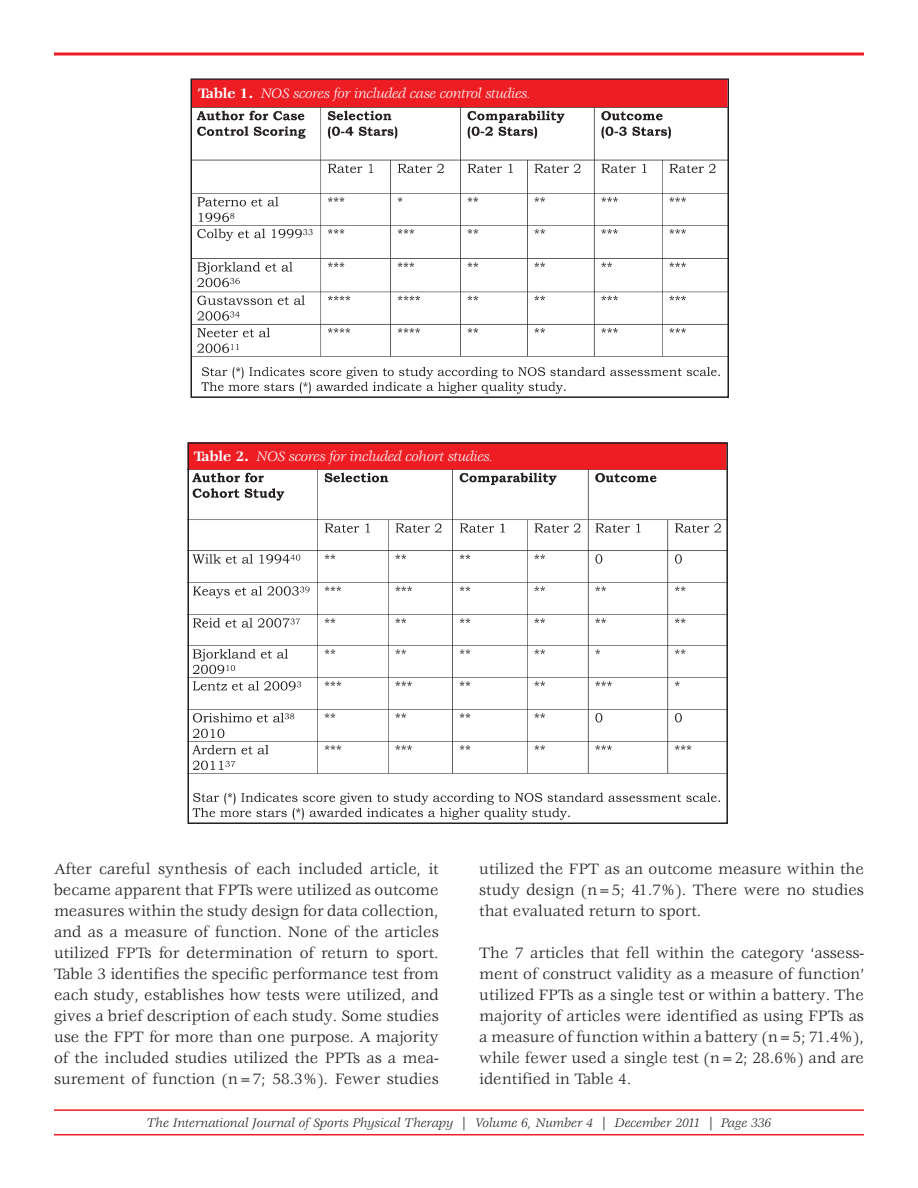
<style>
.page{position:relative;width:918px;height:1188px;background:#fff}
.page>*{position:absolute;margin:0;border:0;box-sizing:border-box;transform-origin:0 0}
.t1{font:16.5px/21px "Veljovic Std";color:#231f20;text-align:justify}
.t2{font:italic 15px "Veljovic Std";letter-spacing:-.015em;color:#fff}
.t3{font:italic 13.5px "Veljovic Std";color:#231f20}
.s1{font-weight:700;font-style:normal}
</style>
<div class="page">
<hr style="left:54px;top:1109px;width:810px;height:2px;background:#ee1d23">
<hr style="left:54px;top:1134px;width:810px;height:1px;background:#ee1d23">
<svg style="left:54px;top:52px;width:810px;height:4px;background:#f25559"></svg>
<img style="left:193px;top:107px;width:533px;height:286px">
<div style="left:190px;top:78px;width:539px;height:320px;border:2px solid #231f20"></div>
<div style="left:192px;top:80px;width:536px;height:27px;background:#ee1d23"></div>
<img style="left:191px;top:470px;width:534px;height:350px">
<div style="left:188px;top:442px;width:539px;height:28px;background:#ee1d23"></div>
<div style="left:188px;top:442px;width:540px;height:382px;border:2px solid #231f20"></div>
<p class="t2" style="left:198px;top:88px;width:335px"><span class="s1">Table 1.</span> NOS scores for included case control studies.</p>
<p class="t2" style="left:194px;top:450px;width:301px"><span class="s1">Table 2.</span> NOS scores for included cohort studies.</p>
<p class="t1" style="left:54px;top:859px;width:386px">After careful synthesis of each included article, it became apparent that FPTs were utilized as outcome measures within the study design for data collection, and as a measure of function. None of the articles utilized FPTs for determination of return to sport.<br>Table 3 identifies the specific performance test from each study, establishes how tests were utilized, and gives a brief description of each study. Some studies use the FPT for more than one purpose. A majority of the included studies utilized the PPTs as a mea&shy;surement of function (n=7; 58.3%). Fewer studies</p>
<p class="t1" style="left:479px;top:859px;width:386px">utilized the FPT as an outcome measure within the study design (n=5; 41.7%). There were no studies that evaluated return to sport.</p>
<p class="t1" style="left:479px;top:943px;width:386px">The 7 articles that fell within the category ‘assess&shy;ment of construct validity as a measure of function’ utilized FPTs as a single test or within a battery. The majority of articles were identified as using FPTs as a measure of function within a battery (n=5; 71.4%), while fewer used a single test (n=2; 28.6%) and are identified in Table 4.</p>
<p class="t3" style="left:147px;top:1117px;width:626px">The International Journal of Sports Physical Therapy | Volume 6, Number 4 | December 2011 | Page 336</p>
</div>
